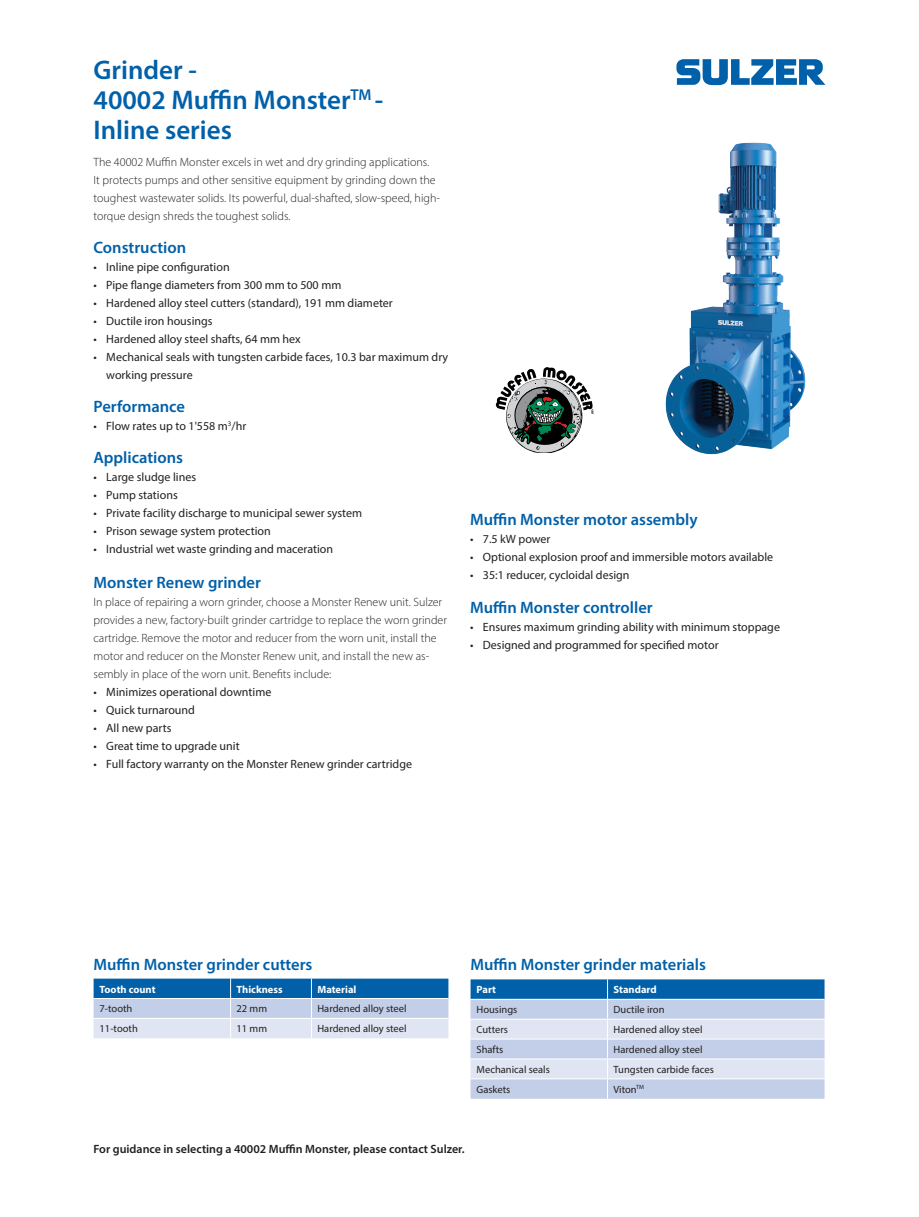
<style>
.page{position:relative;width:919px;height:1217px;background:#fff}
.page>*{position:absolute;margin:0;border:0;box-sizing:border-box;transform-origin:0 0}
.t1{font:600 27px "Myriad Pro";color:#0060a9}
.Subtitle{font:600 16.5px "Myriad Pro";color:#0060a9}
.t2{font:12px/18px "Myriad Pro";color:#231f20}
.Body_text{font:300 12px/18px "Myriad Pro";color:#231f20}
.Disclaimer__black{font:600 12px "Myriad Pro";color:#231f20}
.Subtitle-2{font:10.5px "Myriad Pro";color:#231f20}
.Subtitle-3{font:700 10.5px "Myriad Pro";color:#fff}
.Table_text{font:10.5px "Myriad Pro";color:#231f20}
</style>
<div class="page">
<svg style="left:676px;top:59px;width:149px;height:26px"></svg>
<img style="left:665px;top:142px;width:141px;height:313px">
<svg style="left:94px;top:978px;width:354px;height:60px;background:#90b4d8"></svg>
<svg style="left:470px;top:979px;width:354px;height:119px;background:#afc6e2"></svg>
<svg style="left:495px;top:367px;width:98px;height:86px"></svg>
<p class="t1" style="left:93px;top:53px;width:105px">Grinder -</p>
<p class="t1" style="left:93px;top:83px;width:291px">40002 Muffin Monster<sup>TM</sup> -</p>
<p class="t1" style="left:93px;top:113px;width:140px">Inline series</p>
<p class="Body_text" style="left:93px;top:153px;width:348px">The 40002 Muffin Monster excels in wet and dry grinding applications.<br>It protects pumps and other sensitive equipment by grinding down the toughest wastewater solids. Its powerful, dual-shafted, slow-speed, high&shy;torque design shreds the toughest solids.</p>
<p class="Subtitle" style="left:93px;top:237px;width:94px">Construction</p>
<p class="t2" style="left:93px;top:258px;width:138px">• Inline pipe configuration</p>
<p class="t2" style="left:93px;top:276px;width:249px">• Pipe flange diameters from 300 mm to 500 mm</p>
<p class="t2" style="left:93px;top:294px;width:301px">• Hardened alloy steel cutters (standard), 191 mm diameter</p>
<p class="t2" style="left:93px;top:312px;width:121px">• Ductile iron housings</p>
<p class="t2" style="left:93px;top:330px;width:209px">• Hardened alloy steel shafts, 64 mm hex</p>
<p class="t2" style="left:106px;top:348px;width:343px;text-indent:-13px">• Mechanical seals with tungsten carbide faces, 10.3 bar maximum dry working pressure</p>
<p class="Subtitle" style="left:93px;top:396px;width:93px">Performance</p>
<p class="t2" style="left:93px;top:417px;width:154px">• Flow rates up to 1'558 m<sup>3</sup>/hr</p>
<p class="Subtitle" style="left:93px;top:447px;width:91px">Applications</p>
<p class="t2" style="left:93px;top:468px;width:104px">• Large sludge lines</p>
<p class="t2" style="left:93px;top:486px;width:86px">• Pump stations</p>
<p class="t2" style="left:93px;top:504px;width:270px">• Private facility discharge to municipal sewer system</p>
<p class="t2" style="left:93px;top:522px;width:179px">• Prison sewage system protection</p>
<p class="t2" style="left:93px;top:540px;width:241px">• Industrial wet waste grinding and maceration</p>
<p class="Subtitle" style="left:93px;top:571px;width:169px">Monster Renew grinder</p>
<p class="Body_text" style="left:93px;top:592px;width:355px">In place of repairing a worn grinder, choose a Monster Renew unit. Sulzer provides a new, factory-built grinder cartridge to replace the worn grinder cartridge. Remove the motor and reducer from the worn unit, install the motor and reducer on the Monster Renew unit, and install the new as&shy;sembly in place of the worn unit. Benefits include:</p>
<p class="t2" style="left:93px;top:682px;width:179px">• Minimizes operational downtime</p>
<p class="t2" style="left:93px;top:700px;width:103px">• Quick turnaround</p>
<p class="t2" style="left:93px;top:718px;width:79px">• All new parts</p>
<p class="t2" style="left:93px;top:736px;width:148px">• Great time to upgrade unit</p>
<p class="t2" style="left:93px;top:754px;width:320px">• Full factory warranty on the Monster Renew grinder cartridge</p>
<p class="Subtitle" style="left:470px;top:508px;width:229px">Muffin Monster motor assembly</p>
<p class="t2" style="left:470px;top:529px;width:82px">• 7.5 kW power</p>
<p class="t2" style="left:470px;top:547px;width:304px">• Optional explosion proof and immersible motors available</p>
<p class="t2" style="left:470px;top:565px;width:161px">• 35:1 reducer, cycloidal design</p>
<p class="Subtitle" style="left:470px;top:597px;width:184px">Muffin Monster controller</p>
<p class="t2" style="left:470px;top:618px;width:311px">• Ensures maximum grinding ability with minimum stoppage</p>
<p class="t2" style="left:470px;top:636px;width:250px">• Designed and programmed for specified motor</p>
<p class="Subtitle" style="left:94px;top:953px;width:220px">Muffin Monster grinder cutters</p>
<p class="Subtitle" style="left:470px;top:953px;width:237px">Muffin Monster grinder materials</p>
<p class="Subtitle-3" style="left:100px;top:981px;width:57px">Tooth count</p>
<p class="Subtitle-3" style="left:236px;top:981px;width:48px">Thickness</p>
<p class="Subtitle-3" style="left:317px;top:981px;width:41px">Material</p>
<p class="Subtitle-2" style="left:100px;top:1002px;width:34px">7-tooth</p>
<p class="Subtitle-2" style="left:236px;top:1002px;width:32px">22 mm</p>
<p class="Subtitle-2" style="left:317px;top:1002px;width:91px">Hardened alloy steel</p>
<p class="Subtitle-2" style="left:100px;top:1022px;width:40px">11-tooth</p>
<p class="Subtitle-2" style="left:236px;top:1022px;width:32px">11 mm</p>
<p class="Subtitle-2" style="left:317px;top:1022px;width:91px">Hardened alloy steel</p>
<p class="Subtitle-3" style="left:476px;top:982px;width:21px">Part</p>
<p class="Subtitle-3" style="left:613px;top:982px;width:45px">Standard</p>
<p class="Table_text" style="left:476px;top:1002px;width:42px">Housings</p>
<p class="Subtitle-2" style="left:613px;top:1002px;width:52px">Ductile iron</p>
<p class="Subtitle-2" style="left:476px;top:1022px;width:33px">Cutters</p>
<p class="Subtitle-2" style="left:613px;top:1022px;width:91px">Hardened alloy steel</p>
<p class="Subtitle-2" style="left:476px;top:1042px;width:28px">Shafts</p>
<p class="Subtitle-2" style="left:613px;top:1042px;width:91px">Hardened alloy steel</p>
<p class="Subtitle-2" style="left:476px;top:1062px;width:75px">Mechanical seals</p>
<p class="Subtitle-2" style="left:613px;top:1062px;width:102px">Tungsten carbide faces</p>
<p class="Subtitle-2" style="left:476px;top:1082px;width:35px">Gaskets</p>
<p class="Subtitle-2" style="left:613px;top:1082px;width:32px">Viton<sup>TM</sup></p>
<p class="Disclaimer__black" style="left:93px;top:1140px;width:372px">For guidance in selecting a 40002 Muffin Monster, please contact Sulzer.</p>
</div>
